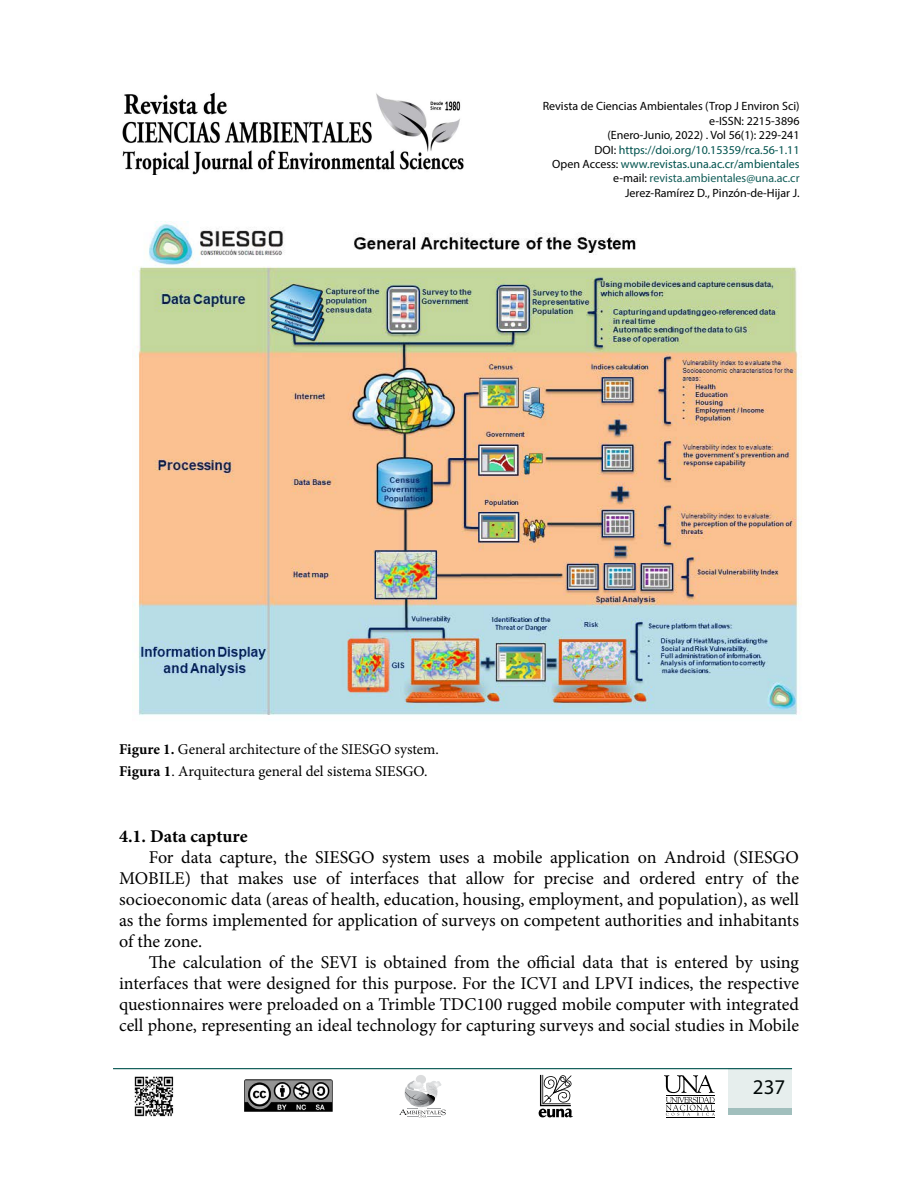
<style>
.page{position:relative;width:918px;height:1188px;background:#fff}
.page>*{position:absolute;margin:0;border:0;box-sizing:border-box;transform-origin:0 0}
.t1{font:21px "Myriad Pro";color:#000}
.t2{font:18px/21px "Minion Pro";color:#000;text-align:justify}
.t3{font:700 18px "Minion Pro";color:#000}
.t4{font:15px/22.2px "Minion Pro";color:#000}
.t5{font:12px/14.4px "Myriad Pro";color:#000;text-align:right}
.s1{color:#00534e}
.s2{color:#135e59}
.s3{font-weight:700}
</style>
<div class="page">
<svg style="left:539px;top:1075px;width:34px;height:42px"></svg>
<div style="left:416px;top:1075px;width:10px;height:9px;background:#dbdcdd;border-radius:50%"></div>
<svg style="left:399px;top:1081px;width:47px;height:36px"></svg>
<hr style="left:666px;top:1117px;width:48px;height:1px;background:#000">
<svg style="left:664px;top:1075px;width:51px;height:41px"></svg>
<hr style="left:113px;top:1068px;width:679px;height:1px;background:#00534e">
<div style="left:729px;top:1068px;width:63px;height:46px;background:#e6eeed"></div>
<div style="left:729px;top:1108px;width:63px;height:6px;background:#a1bfbd"></div>
<img style="left:244px;top:1080px;width:89px;height:31px">
<img style="left:134px;top:1076px;width:40px;height:41px">
<img style="left:122px;top:92px;width:342px;height:83px">
<img style="left:132px;top:221px;width:670px;height:495px">
<p class="t5" style="left:543px;top:99px;width:258px">Revista de Ciencias Ambientales (Trop J Environ Sci) e-ISSN: 2215-3896<br>(Enero-Junio, 2022) . Vol 56(1): 229-241<br>DOI: <span class="s1">https://doi.org/10.15359/rca.56-1.11<br></span>Open Access: <span class="s1">www.revistas.una.ac.cr/ambientales </span>e-mail: <span class="s2">revista.ambientales@una.ac.cr </span>Jerez-Ramírez D., Pinzón-de-Hijar J.</p>
<p class="t4" style="left:119px;top:738px;width:321px"><span class="s3">Figure 1.</span> General architecture of the SIESGO system.<br><span class="s3">Figura 1</span>. Arquitectura general del sistema SIESGO.</p>
<p class="t3" style="left:119px;top:824px;width:130px">4.1. Data capture</p>
<p class="t2" style="left:119px;top:847px;width:681px;text-indent:30px">For data capture, the SIESGO system uses a mobile application on Android (SIESGO MOBILE) that makes use of interfaces that allow for precise and ordered entry of the socioeconomic data (areas of health, education, housing, employment, and population), as well as the forms implemented for application of surveys on competent authorities and inhabitants of the zone.</p>
<p class="t2" style="left:119px;top:952px;width:681px;text-indent:30px">The calculation of the SEVI is obtained from the official data that is entered by using interfaces that were designed for this purpose. For the ICVI and LPVI indices, the respective questionnaires were preloaded on a Trimble TDC100 rugged mobile computer with integrated cell phone, representing an ideal technology for capturing surveys and social studies in Mobile</p>
<p class="t1" style="left:753px;top:1074px;width:34px">237</p>
</div>
